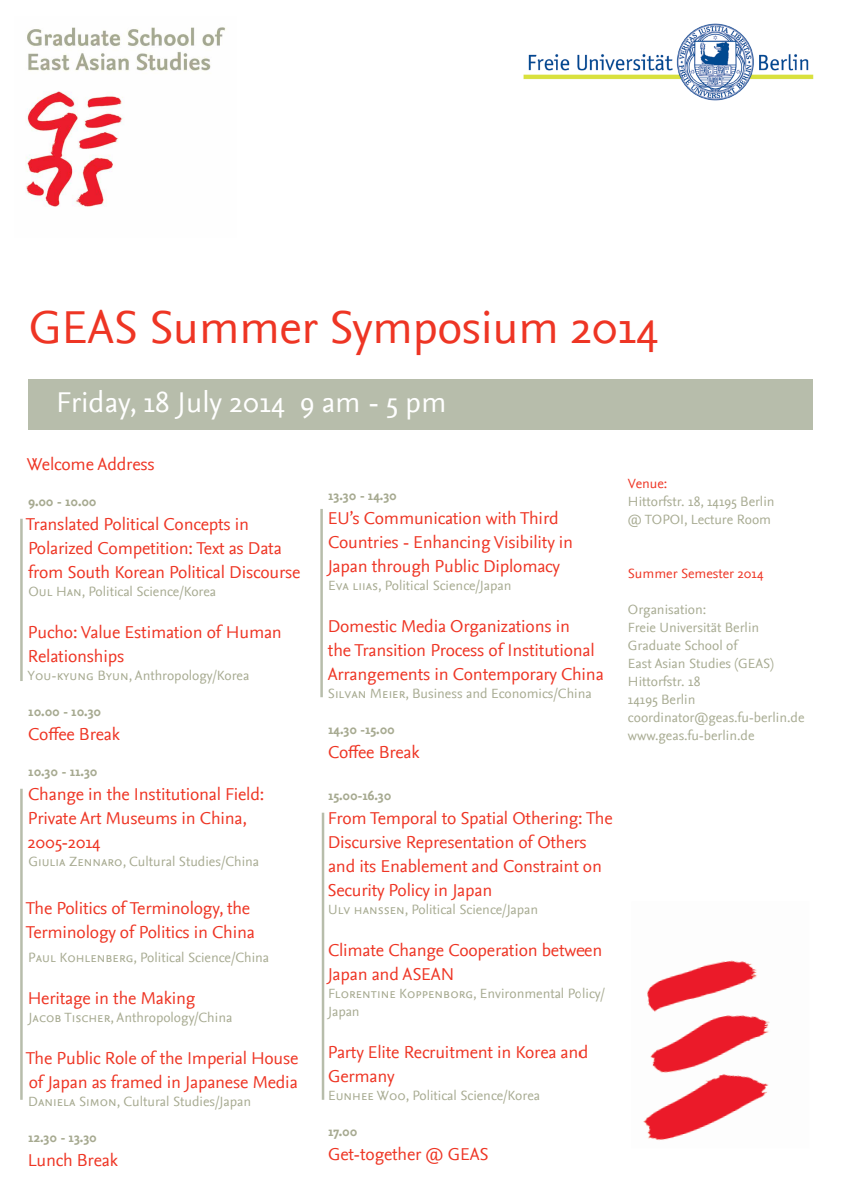
<style>
.page{position:relative;width:842px;height:1192px;background:#fff}
.page>*{position:absolute;margin:0;border:0;box-sizing:border-box;transform-origin:0 0}
.t1{font:48.35px "Nexus Sans";letter-spacing:-.01em;color:#ee3524}
.t2{font:30px "Nexus Sans";color:#fff}
.t3{font:18px/24px "Nexus Sans";letter-spacing:-.01em;color:#ee3524}
.t4{font:14px/18px "Nexus Sans";color:#a7aa91}
.t5{font:700 14px "Nexus Sans";color:#a7aa91}
.t6{font:14px "Nexus Sans Regular SC";color:#a7aa91}
.t7{font:14px "Nexus Sans";color:#ee3524}
.s1{font-family:"Nexus Sans Regular SC"}
.s2{font-family:"Nexus Sans"}
</style>
<div class="page">
<img style="left:523px;top:23px;width:290px;height:78px">
<img style="left:25px;top:27px;width:201px;height:180px">
<div style="left:28px;top:379px;width:785px;height:50px;background:#b7bdab"></div>
<hr style="left:20px;top:519px;width:3px;height:162px;background:#b7bdab">
<hr style="left:20px;top:789px;width:3px;height:311px;background:#b7bdab">
<hr style="left:320px;top:509px;width:3px;height:188px;background:#b7bdab">
<hr style="left:322px;top:813px;width:2px;height:287px;background:#b7bdab">
<img style="left:643px;top:960px;width:127px;height:181px">
<h1 class="t1" style="left:29px;top:299px;width:631px">GEAS Summer Symposium 2014</h1>
<h2 class="t2" style="left:56px;top:385px;width:392px">Friday, 18 July 2014 9 am - 5 pm</h2>
<p class="t3" style="left:27px;top:452px;width:129px">Welcome Address</p>
<p class="t5" style="left:28px;top:494px;width:69px">9.00 - 10.00</p>
<p class="t3" style="left:26px;top:512px;width:276px">Translated Political Concepts in<br>Polarized Competition: Text as Data from South Korean Political Discourse</p>
<p class="t4" style="left:28px;top:583px;width:189px"><span class="s1">Oul Han,</span> Political Science/Korea</p>
<p class="t3" style="left:28px;top:620px;width:255px">Pucho: Value Estimation of Human<br>Relationships</p>
<p class="t4" style="left:28px;top:667px;width:223px"><span class="s1">You-kyung Byun,</span> Anthropology/Korea</p>
<p class="t5" style="left:28px;top:704px;width:74px">10.00 - 10.30</p>
<p class="t3" style="left:28px;top:722px;width:93px">Coffee Break</p>
<p class="t5" style="left:28px;top:764px;width:71px">10.30 - 11.30</p>
<p class="t3" style="left:27px;top:782px;width:238px">Change in the Institutional Field:<br>Private Art Museums in China,<br>2005-2014</p>
<p class="t4" style="left:28px;top:853px;width:232px"><span class="s1">Giulia Zennaro,</span> Cultural Studies/China</p>
<p class="t3" style="left:26px;top:896px;width:231px">The Politics of Terminology, the<br>Terminology of Politics in China</p>
<p class="t4" style="left:28px;top:949px;width:242px"><span class="s1">Paul Kohlenberg,</span> Political Science/China</p>
<p class="t3" style="left:28px;top:986px;width:169px">Heritage in the Making</p>
<p class="t4" style="left:28px;top:1009px;width:205px"><span class="s1">Jacob Tischer,</span> Anthropology/China</p>
<p class="t3" style="left:26px;top:1046px;width:274px">The Public Role of the Imperial House of Japan as framed in Japanese Media</p>
<p class="t4" style="left:28px;top:1093px;width:224px"><span class="s1">Daniela Simon,</span> Cultural Studies/Japan</p>
<p class="t5" style="left:28px;top:1130px;width:70px">12.30 - 13.30</p>
<p class="t3" style="left:28px;top:1148px;width:91px">Lunch Break</p>
<p class="t5" style="left:328px;top:488px;width:70px">13.30 - 14.30</p>
<p class="t3" style="left:328px;top:506px;width:247px">EU’s Communication with Third<br>Countries - Enhancing Visibility in<br>Japan through Public Diplomacy</p>
<p class="t4" style="left:328px;top:577px;width:185px"><span class="s1">Eva liias,</span> Political Science/Japan</p>
<p class="t3" style="left:328px;top:614px;width:277px">Domestic Media Organizations in<br>the Transition Process of Institutional<br>Arrangements in Contemporary China</p>
<p class="t4" style="left:328px;top:685px;width:265px"><span class="s1">Silvan Meier,</span> Business and Economics/China</p>
<p class="t5" style="left:328px;top:722px;width:68px">14.30 -15.00</p>
<p class="t3" style="left:328px;top:740px;width:93px">Coffee Break</p>
<p class="t5" style="left:328px;top:788px;width:65px">15.00-16.30</p>
<p class="t3" style="left:327px;top:806px;width:287px">From Temporal to Spatial Othering: The Discursive Representation of Others and its Enablement and Constraint on Security Policy in Japan</p>
<p class="t4" style="left:328px;top:901px;width:212px"><span class="s1">Ulv hanssen,</span> Political Science/Japan</p>
<p class="t3" style="left:328px;top:938px;width:276px">Climate Change Cooperation between<br>Japan and ASEAN</p>
<p class="t6" style="left:328px;top:986px;width:278px">Florentine Koppenborg, <span class="s2">Environmental Policy/</span></p>
<p class="t4" style="left:328px;top:1003px;width:33px">Japan</p>
<p class="t3" style="left:328px;top:1040px;width:262px">Party Elite Recruitment in Korea and<br>Germany</p>
<p class="t4" style="left:328px;top:1087px;width:213px"><span class="s1">Eunhee Woo,</span> Political Science/Korea</p>
<p class="t5" style="left:328px;top:1124px;width:30px">17.00</p>
<p class="t3" style="left:328px;top:1142px;width:162px">Get-together @ GEAS</p>
<p class="t7" style="left:628px;top:476px;width:41px">Venue:</p>
<p class="t4" style="left:628px;top:493px;width:148px">Hittorfstr. 18, 14195 Berlin @ TOPOI, Lecture Room</p>
<p class="t7" style="left:628px;top:566px;width:137px">Summer Semester 2014</p>
<p class="t4" style="left:628px;top:601px;width:133px">Organisation:<br>Freie Universität Berlin<br>Graduate School of<br>East Asian Studies (geas</p>
<p class="t4" style="left:770px;top:655px;width:5px">)</p>
<p class="t4" style="left:628px;top:673px;width:178px">Hittorfstr. 18<br>14195 Berlin coordinator@geas.fu-berlin.de www.geas.fu-berlin.de</p>
</div>
